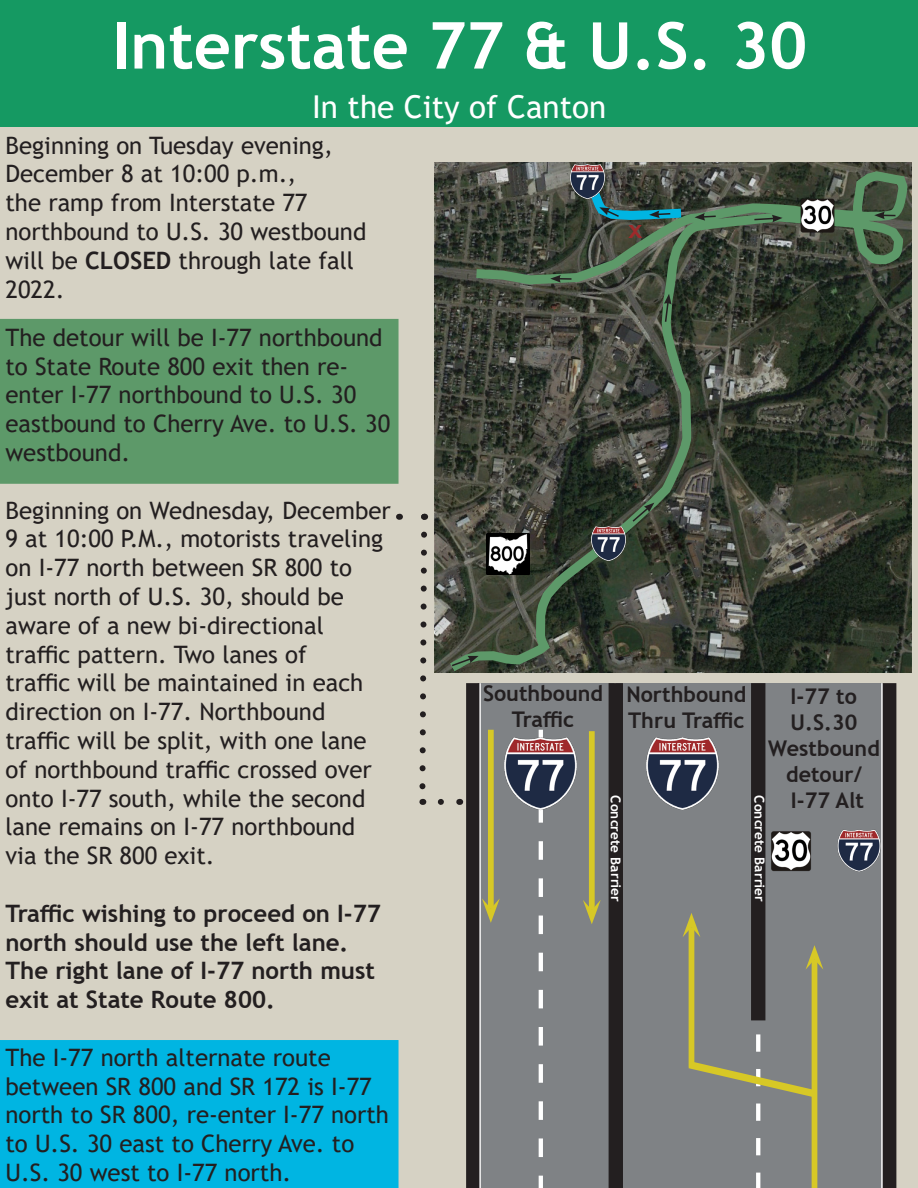
<style>
.page{position:relative;width:918px;height:1188px;background:#fff}
.page>*{position:absolute;margin:0;border:0;box-sizing:border-box;transform-origin:0 0}
.t1{font:700 64.5px "Trebuchet MS";color:#fff}
.t2{font:31.5px "Trebuchet MS";color:#fff}
.t3{font:700 25.2px "Trebuchet MS";color:#9e2a2b}
.t4{font:24px/28.8px "Trebuchet MS";color:#231f20}
.t5{font:700 24px/28.8px "Trebuchet MS";color:#231f20}
.t6{font:700 21.6px/26px "Trebuchet MS";color:#231f20;text-align:center}
.t7{font:700 13.65px "Trebuchet MS";letter-spacing:-.005em;color:#fff}
.s1{font-weight:700}
</style>
<div class="page">
<div style="left:0;top:127px;width:918px;height:1061px;background:#d6d2c4"></div>
<div style="left:0;top:1040px;width:399px;height:148px;background:#00b5e2"></div>
<div style="left:0;top:319px;width:399px;height:165px;background:#5d9969"></div>
<div style="left:0;top:0;width:918px;height:127px;background:#159962"></div>
<div style="left:481px;top:683px;width:128px;height:505px;background:#7f8285"></div>
<div style="left:488px;top:730px;width:6px;height:178px;background:#d7c826"></div>
<svg style="left:482px;top:898px;width:18px;height:25px"></svg>
<div style="left:623px;top:683px;width:122px;height:505px;background:#7f8285"></div>
<div style="left:745px;top:683px;width:136px;height:505px;background:#7f8285"></div>
<svg style="left:539px;top:730px;width:4px;height:458px"></svg>
<img style="left:768px;top:828px;width:46px;height:46px">
<div style="left:609px;top:683px;width:14px;height:505px;background:#231f20"></div>
<div style="left:589px;top:731px;width:6px;height:179px;background:#d7c826"></div>
<svg style="left:583px;top:900px;width:18px;height:24px"></svg>
<div style="left:751px;top:683px;width:14px;height:337px;background:#231f20"></div>
<div style="left:689px;top:927px;width:5px;height:140px;background:#d7c826"></div>
<svg style="left:683px;top:913px;width:17px;height:24px"></svg>
<div style="left:812px;top:960px;width:5px;height:228px;background:#d7c826"></div>
<svg style="left:806px;top:945px;width:17px;height:25px"></svg>
<svg style="left:681px;top:1000px;width:141px;height:188px"></svg>
<img style="left:643px;top:734px;width:79px;height:79px">
<div style="left:882px;top:683px;width:14px;height:505px;background:#231f20"></div>
<img style="left:836px;top:828px;width:45px;height:46px">
<img style="left:501px;top:734px;width:79px;height:79px">
<hr style="left:881px;top:683px;width:2px;height:505px;background:#fff">
<div style="left:466px;top:683px;width:15px;height:505px;background:#231f20"></div>
<hr style="left:479px;top:683px;width:2px;height:505px;background:#fff">
<svg style="left:440px;top:127px;width:472px;height:553px"></svg>
<img style="left:589px;top:525px;width:39px;height:38px">
<img style="left:799px;top:196px;width:38px;height:39px">
<svg style="left:631px;top:503px;width:23px;height:20px"></svg>
<svg style="left:664px;top:294px;width:8px;height:29px"></svg>
<svg style="left:753px;top:215px;width:30px;height:7px"></svg>
<svg style="left:550px;top:275px;width:22px;height:8px"></svg>
<svg style="left:874px;top:212px;width:22px;height:7px"></svg>
<img style="left:569px;top:164px;width:1px;height:36px">
<svg style="left:450px;top:656px;width:29px;height:12px"></svg>
<svg style="left:570px;top:154px;width:147px;height:71px"></svg>
<svg style="left:441px;top:799px;width:9px;height:6px"></svg>
<svg style="left:412px;top:514px;width:13px;height:6px"></svg>
<svg style="left:416px;top:529px;width:14px;height:276px"></svg>
<img style="left:486px;top:533px;width:43px;height:42px">
<p class="t1" style="left:112px;top:5px;width:696px">Interstate 77 &amp; U.S. 30</p>
<p class="t2" style="left:312px;top:87px;width:296px">In the City of Canton</p>
<p class="t4" style="left:5px;top:130px;width:362px">Beginning on Tuesday evening,<br>December 8 at 10:00 p.m.,<br>the ramp from Interstate 77 northbound to U.S. 30 westbound will be <span class="s1">CLOSED</span> through late fall<br>2022.</p>
<p class="t4" style="left:5px;top:323px;width:386px">The detour will be I-77 northbound to State Route 800 exit then re&shy;enter I-77 northbound to U.S. 30 eastbound to Cherry Ave. to U.S. 30 westbound.</p>
<p class="t4" style="left:5px;top:496px;width:387px">Beginning on Wednesday, December<br>9 at 10:00 P.M., motorists traveling on I-77 north between SR 800 to just north of U.S. 30, should be aware of a new bi-directional traffic pattern. Two lanes of<br>traffic will be maintained in each direction on I-77. Northbound traffic will be split, with one lane of northbound traffic crossed over onto I-77 south, while the second lane remains on I-77 northbound via the SR 800 exit.</p>
<p class="t5" style="left:5px;top:899px;width:377px">Traffic wishing to proceed on I-77 north should use the left lane.<br>The right lane of I-77 north must exit at State Route 800.</p>
<p class="t4" style="left:5px;top:1043px;width:385px">The I-77 north alternate route between SR 800 and SR 172 is I-77 north to SR 800, re-enter I-77 north to U.S. 30 east to Cherry Ave. to<br>U.S. 30 west to I-77 north.</p>
<p class="t3" style="left:629px;top:214px;width:15px">x</p>
<p class="t6" style="left:483px;top:681px;width:122px">Southbound</p>
<p class="t6" style="left:512px;top:706px;width:64px">Traffic</p>
<p class="t6" style="left:626px;top:681px;width:121px">Northbound</p>
<p class="t6" style="left:628px;top:707px;width:118px">Thru Traffic</p>
<p class="t7" style="left:624px;top:795px;width:108px;rotate:90deg">Concrete Barrier</p>
<p class="t6" style="left:768px;top:684px;width:113px">I-77 to<br>U.S.30<br>Westbound detour/</p>
<p class="t6" style="left:791px;top:787px;width:75px">I-77 Alt</p>
<p class="t7" style="left:768px;top:795px;width:108px;rotate:90deg">Concrete Barrier</p>
</div>
